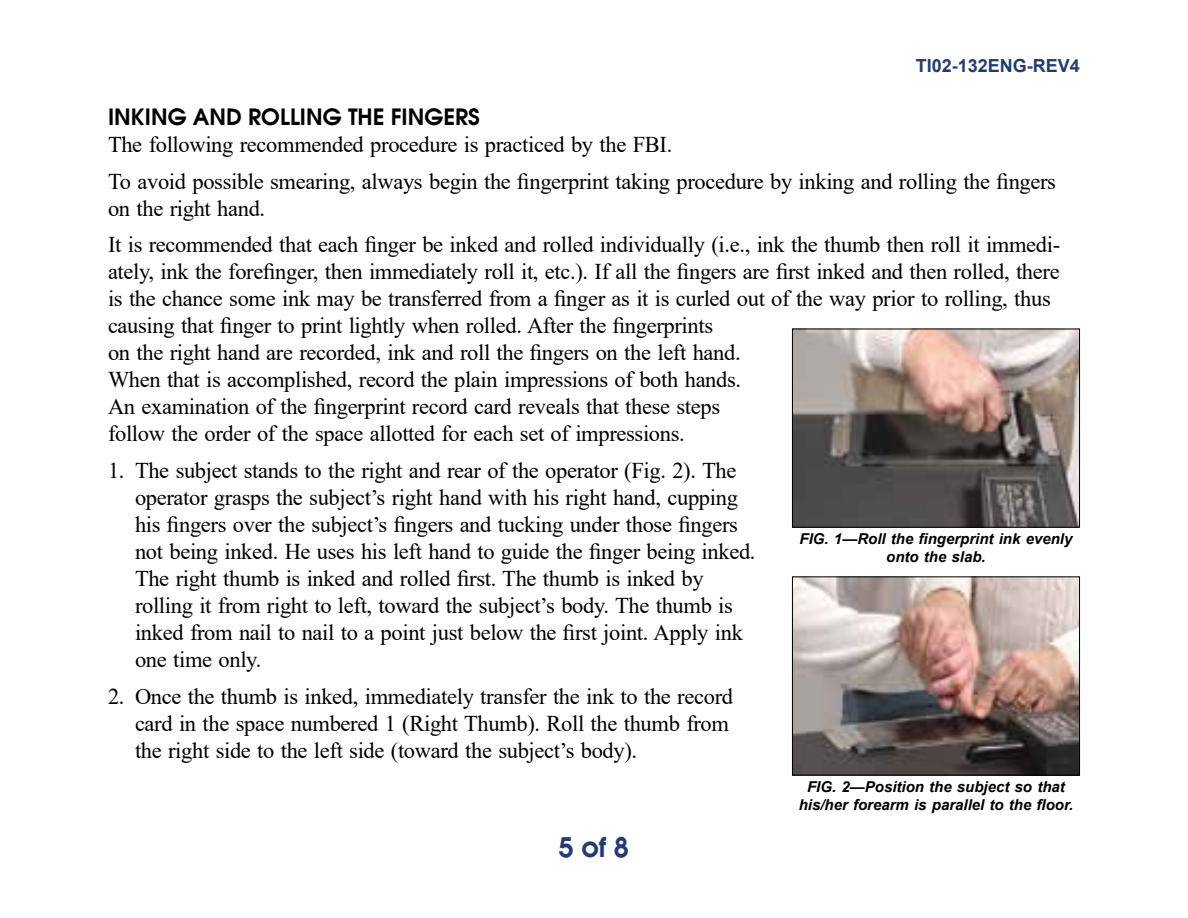
<style>
.page{position:relative;width:1188px;height:918px;background:#fff}
.page>*{position:absolute;margin:0;border:0;box-sizing:border-box;transform-origin:0 0}
.t1{font:700 27px "Avalon";color:#233b75}
.t2{font:22.5px/27px "Times New Roman";letter-spacing:-.015em;color:#000}
.t3{font:700 22.5px "Avalon";color:#000}
.t4{font:700 18px "Arial";color:#233b75}
.t5{font:italic 700 15px/18px "Arial";color:#000;text-align:center}
</style>
<div class="page">
<img style="left:794px;top:578px;width:284px;height:196px">
<div style="left:792px;top:576px;width:288px;height:200px;border:1px solid #000"></div>
<img style="left:794px;top:331px;width:284px;height:195px">
<div style="left:792px;top:329px;width:288px;height:199px;border:1px solid #000"></div>
<p class="t4" style="left:916px;top:53px;width:166px">TI02-132ENG-REV4</p>
<p class="t3" style="left:108px;top:101px;width:373px">INKING AND ROLLING THE FINGERS</p>
<p class="t2" style="left:108px;top:125px;width:950px;line-height:36.6px">The following recommended procedure is practiced by the FBI.<br>To avoid possible smearing, always begin the fingerprint taking procedure by inking and rolling the fingers</p>
<p class="t2" style="left:108px;top:189px;width:954px;line-height:36.6px">on the right hand.<br>It is recommended that each finger be inked and rolled individually (i.e., ink the thumb then roll it immedi-</p>
<p class="t2" style="left:108px;top:258px;width:953px">ately, ink the forefinger, then immediately roll it, etc.). If all the fingers are first inked and then rolled, there is the chance some ink may be transferred from a finger as it is curled out of the way prior to rolling, thus causing that finger to print lightly when rolled. After the fingerprints<br>on the right hand are recorded, ink and roll the fingers on the left hand.<br>When that is accomplished, record the plain impressions of both hands.<br>An examination of the fingerprint record card reveals that these steps<br>follow the order of the space allotted for each set of impressions.</p>
<p class="t2" style="left:135px;top:456px;width:622px;text-indent:-27px">1. The subject stands to the right and rear of the operator (Fig. 2). The operator grasps the subject’s right hand with his right hand, cupping his fingers over the subject’s fingers and tucking under those fingers not being inked. He uses his left hand to guide the finger being inked.<br>The right thumb is inked and rolled first. The thumb is inked by rolling it from right to left, toward the subject’s body. The thumb is inked from nail to nail to a point just below the first joint. Apply ink one time only.</p>
<p class="t2" style="left:135px;top:682px;width:600px;text-indent:-27px">2. Once the thumb is inked, immediately transfer the ink to the record card in the space numbered 1 (Right Thumb). Roll the thumb from the right side to the left side (toward the subject’s body).</p>
<p class="t5" style="left:799px;top:778px;width:276px">FIG. 2—Position the subject so that his/her forearm is parallel to the floor.</p>
<p class="t5" style="left:800px;top:530px;width:274px">FIG. 1—Roll the fingerprint ink evenly onto the slab.</p>
<p class="t1" style="left:559px;top:829px;width:72px">5 of 8</p>
</div>
